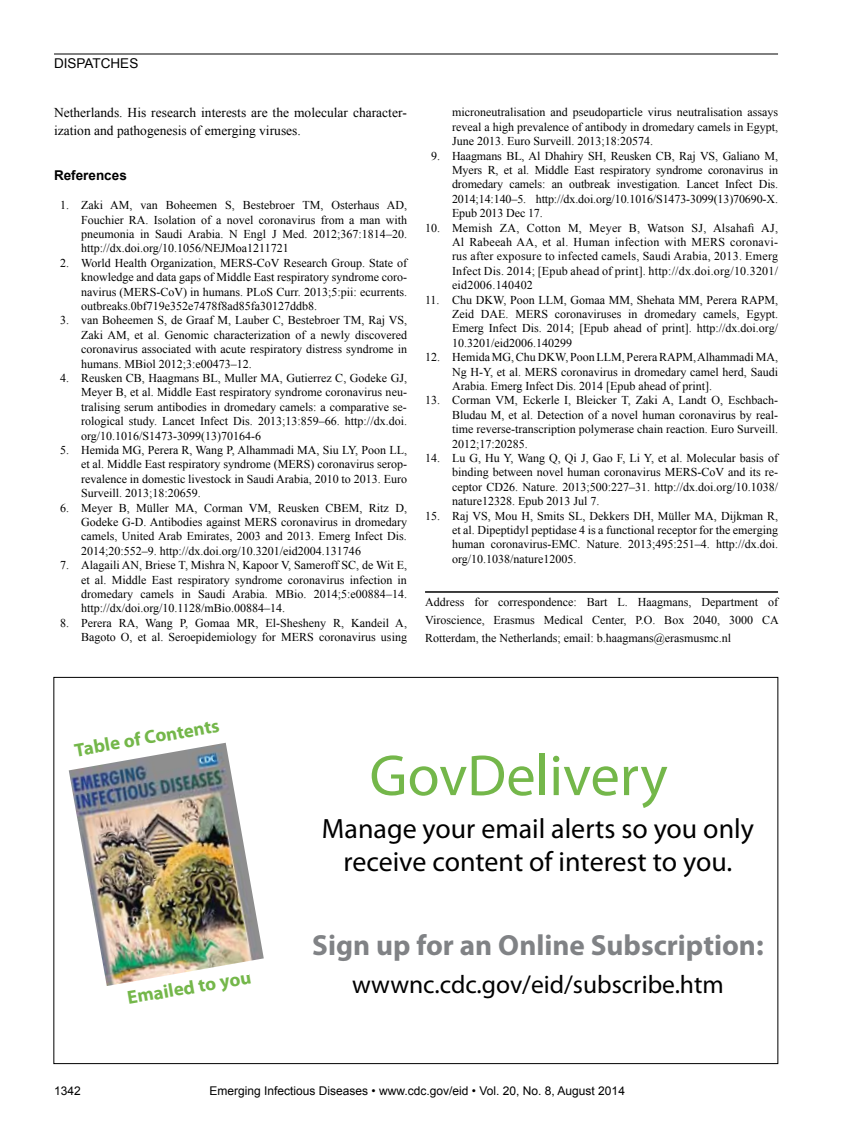
<style>
.page{position:relative;width:851px;height:1134px;background:#fff}
.page>*{position:absolute;margin:0;border:0;box-sizing:border-box;transform-origin:0 0}
.t1{font:58.35px "Myriad Pro";color:#74b74a}
.t2{font:700 29.1px "Myriad Pro";color:#808285}
.t3{font:27.9px/33.6px "Myriad Pro";color:#000;text-align:center}
.t4{font:25.5px "Myriad Pro";color:#000}
.t5{font:700 18.9px "Myriad Pro";color:#74b74a}
.t6{font:13.5px/18px "Times New Roman";color:#000}
.t7{font:700 13.5px "Arial";color:#000}
.t8{font:13.5px "Arial";color:#000}
.t9{font:12px/14.4px "Times New Roman";color:#000;text-align:justify}
.t10{font:12px "Arial";color:#000}
</style>
<div class="page">
<hr style="left:54px;top:54px;width:724px;height:1px;background:#000">
<hr style="left:425px;top:591px;width:353px;height:2px;background:#000">
<img style="left:69px;top:743px;width:195px;height:243px">
<p class="t8" style="left:54px;top:55px;width:86px">DISPATCHES</p>
<p class="t6" style="left:54px;top:104px;width:354px">Netherlands. His research interests are the molecular character&shy;ization and pathogenesis of emerging viruses.</p>
<p class="t7" style="left:54px;top:167px;width:74px">References</p>
<p class="t9" style="left:81px;top:198px;width:327px;text-indent:-21px">1. Zaki AM, van Boheemen S, Bestebroer TM, Osterhaus AD, Fouchier RA. Isolation of a novel coronavirus from a man with pneumonia in Saudi Arabia. N Engl J Med. 2012;367:1814–20. http://dx.doi.org/10.1056/NEJMoa1211721</p>
<p class="t9" style="left:81px;top:255px;width:327px;text-indent:-21px">2. World Health Organization, MERS-CoV Research Group. State of knowledge and data gaps of Middle East respiratory syndrome coro&shy;navirus (MERS-CoV) in humans. PLoS Curr. 2013;5:pii: ecurrents. outbreaks.0bf719e352e7478f8ad85fa30127ddb8.</p>
<p class="t9" style="left:81px;top:313px;width:327px;text-indent:-21px">3. van Boheemen S, de Graaf M, Lauber C, Bestebroer TM, Raj VS, Zaki AM, et al. Genomic characterization of a newly discovered coronavirus associated with acute respiratory distress syndrome in humans. MBiol 2012;3:e00473–12.</p>
<p class="t9" style="left:81px;top:371px;width:327px;text-indent:-21px">4. Reusken CB, Haagmans BL, Muller MA, Gutierrez C, Godeke GJ, Meyer B, et al. Middle East respiratory syndrome coronavirus neu&shy;tralising serum antibodies in dromedary camels: a comparative se&shy;rological study. Lancet Infect Dis. 2013;13:859–66. http://dx.doi. org/10.1016/S1473-3099(13)70164-6</p>
<p class="t9" style="left:81px;top:443px;width:327px;text-indent:-21px">5. Hemida MG, Perera R, Wang P, Alhammadi MA, Siu LY, Poon LL, et al. Middle East respiratory syndrome (MERS) coronavirus serop&shy;revalence in domestic livestock in Saudi Arabia, 2010 to 2013. Euro Surveill. 2013;18:20659.</p>
<p class="t9" style="left:81px;top:500px;width:327px;text-indent:-21px">6. Meyer B, Müller MA, Corman VM, Reusken CBEM, Ritz D, Godeke G-D. Antibodies against MERS coronavirus in dromedary camels, United Arab Emirates, 2003 and 2013. Emerg Infect Dis.<br>2014;20:552–9. http://dx.doi.org/10.3201/eid2004.131746</p>
<p class="t9" style="left:81px;top:558px;width:327px;text-indent:-21px">7. Alagaili AN, Briese T, Mishra N, Kapoor V, Sameroff SC, de Wit E, et al. Middle East respiratory syndrome coronavirus infection in dromedary camels in Saudi Arabia. MBio. 2014;5:e00884–14. http://dx/doi.org/10.1128/mBio.00884–14.</p>
<p class="t9" style="left:60px;top:615px;width:348px;text-align:right">8. Perera RA, Wang P, Gomaa MR, El-Shesheny R, Kandeil A,<br>Bagoto O, et al. Seroepidemiology for MERS coronavirus using</p>
<p class="t9" style="left:452px;top:105px;width:327px">microneutralisation and pseudoparticle virus neutralisation assays reveal a high prevalence of antibody in dromedary camels in Egypt, June 2013. Euro Surveill. 2013;18:20574.</p>
<p class="t9" style="left:452px;top:148px;width:327px;text-indent:-21px">9. Haagmans BL, Al Dhahiry SH, Reusken CB, Raj VS, Galiano M, Myers R, et al. Middle East respiratory syndrome coronavirus in dromedary camels: an outbreak investigation. Lancet Infect Dis.<br>2014;14:140–5. http://dx.doi.org/10.1016/S1473-3099(13)70690-X.<br>Epub 2013 Dec 17.</p>
<p class="t9" style="left:452px;top:220px;width:327px;text-indent:-27px">10. Memish ZA, Cotton M, Meyer B, Watson SJ, Alsahafi AJ, Al Rabeeah AA, et al. Human infection with MERS coronavi&shy;rus after exposure to infected camels, Saudi Arabia, 2013. Emerg Infect Dis. 2014; [Epub ahead of print]. http://dx.doi.org/10.3201/ eid2006.140402</p>
<p class="t9" style="left:452px;top:292px;width:327px;text-indent:-27px">11. Chu DKW, Poon LLM, Gomaa MM, Shehata MM, Perera RAPM, Zeid DAE. MERS coronaviruses in dromedary camels, Egypt.<br>Emerg Infect Dis. 2014; [Epub ahead of print]. http://dx.doi.org/ 10.3201/eid2006.140299</p>
<p class="t9" style="left:452px;top:350px;width:327px;text-indent:-27px">12. Hemida MG, Chu DKW, Poon LLM, Perera RAPM, Alhammadi MA, Ng H-Y, et al. MERS coronavirus in dromedary camel herd, Saudi Arabia. Emerg Infect Dis. 2014 [Epub ahead of print].</p>
<p class="t9" style="left:452px;top:393px;width:327px;text-indent:-27px">13. Corman VM, Eckerle I, Bleicker T, Zaki A, Landt O, Eschbach-Bludau M, et al. Detection of a novel human coronavirus by real&shy;time reverse-transcription polymerase chain reaction. Euro Surveill.<br>2012;17:20285.</p>
<p class="t9" style="left:452px;top:451px;width:327px;text-indent:-27px">14. Lu G, Hu Y, Wang Q, Qi J, Gao F, Li Y, et al. Molecular basis of binding between novel human coronavirus MERS-CoV and its re&shy;ceptor CD26. Nature. 2013;500:227–31. http://dx.doi.org/10.1038/ nature12328. Epub 2013 Jul 7.</p>
<p class="t9" style="left:452px;top:508px;width:327px;text-indent:-27px">15. Raj VS, Mou H, Smits SL, Dekkers DH, Müller MA, Dijkman R, et al. Dipeptidyl peptidase 4 is a functional receptor for the emerging human coronavirus-EMC. Nature. 2013;495:251–4. http://dx.doi. org/10.1038/nature12005.</p>
<p class="t9" style="left:425px;top:593px;width:355px;line-height:18px">Address for correspondence: Bart L. Haagmans, Department of Viroscience, Erasmus Medical Center, P.O. Box 2040, 3000 CA Rotterdam, the Netherlands; email: b.haagmans@erasmusmc.nl</p>
<h3 class="t5" style="left:73px;top:738px;width:148px;rotate:-10deg">Table of Contents</h3>
<h3 class="t5" style="left:125px;top:986px;width:127px;rotate:-10deg">Emailed to you</h3>
<h1 class="t1" style="left:369px;top:740px;width:300px">GovDelivery</h1>
<h3 class="t3" style="left:322px;top:811px;width:433px">Manage your email alerts so you only receive content of interest to you.</h3>
<h2 class="t2" style="left:312px;top:927px;width:453px">Sign up for an Online Subscription:</h2>
<h3 class="t4" style="left:352px;top:969px;width:373px">wwwnc.cdc.gov/eid/subscribe.htm</h3>
<p class="t10" style="left:54px;top:1083px;width:28px">1342</p>
<p class="t10" style="left:209px;top:1083px;width:417px">Emerging Infectious Diseases • www.cdc.gov/eid • Vol. 20, No. 8, August 2014</p>
</div>
